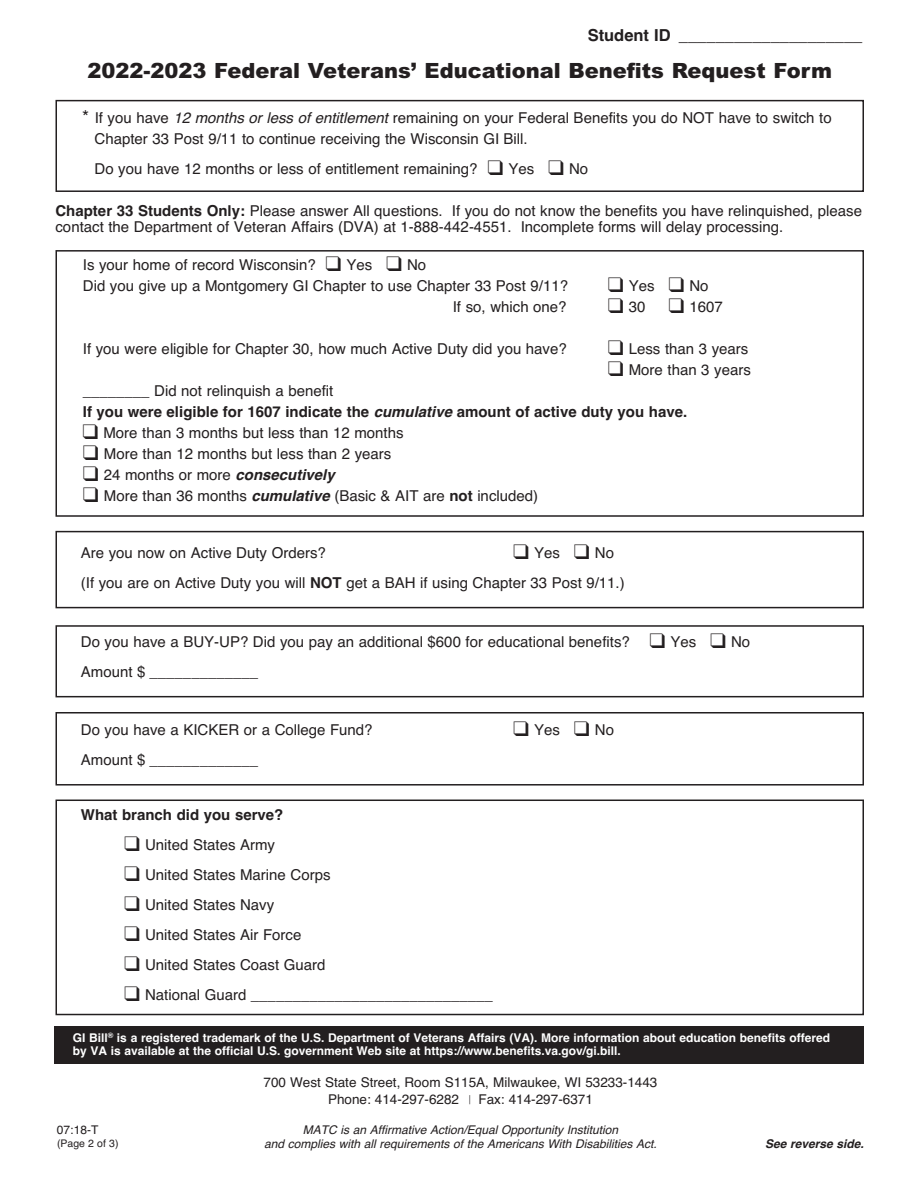
<style>
.page{position:relative;width:918px;height:1188px;background:#fff}
.page>*{position:absolute;margin:0;border:0;box-sizing:border-box;transform-origin:0 0}
.t1{font:900 21px "Arial";color:#231f20}
.t2{font:700 16.5px "Helvetica";color:#231f20}
.t3{font:15px/21px "Helvetica";color:#231f20}
.t4{font:700 15px/21px "Helvetica";color:#231f20}
.t5{font:13.5px/16.5px "Helvetica";color:#231f20;text-align:center}
.t6{font:700 12px/13.5px "Helvetica";color:#fff}
.t7{font:italic 12px/14.4px "Helvetica";color:#231f20;text-align:center}
.t8{font:italic 700 12px "Helvetica";color:#231f20}
.t9{font:12px "Helvetica";color:#231f20}
.t10{font:10.5px "Helvetica";color:#231f20}
.s1{font-size:18px}
.s2{font-style:italic}
.s3{font-weight:700}
.s4{font-weight:400}
.s5{font-weight:700;font-style:italic}
.s6{font-family:"Courier";font-size:9px}
</style>
<div class="page">
<div style="left:54px;top:1026px;width:810px;height:38px;background:#231f20"></div>
<div style="left:56px;top:100px;width:808px;height:92px;border:2px solid #231f20"></div>
<div style="left:56px;top:250px;width:808px;height:267px;border:2px solid #231f20"></div>
<div style="left:56px;top:531px;width:808px;height:77px;border:2px solid #231f20"></div>
<div style="left:56px;top:625px;width:808px;height:72px;border:2px solid #231f20"></div>
<div style="left:56px;top:712px;width:808px;height:74px;border:2px solid #231f20"></div>
<div style="left:56px;top:800px;width:808px;height:215px;border:2px solid #231f20"></div>
<p class="t2" style="left:588px;top:26px;width:276px">student ID ____________________</p>
<h1 class="t1" style="left:87px;top:59px;width:746px">2022-2023 Federal Veterans’ Educational Benefits Request Form</h1>
<p class="t3" style="left:95px;top:107px;width:739px;text-indent:-12px"><span class="s1">*</span> If you have <span class="s2">12 months or less of entitlement</span> remaining on your Federal Benefits you do NOT have to switch to<br>Chapter 33 Post 9/11 to continue receiving the Wisconsin GI Bill.</p>
<p class="t3" style="left:95px;top:158px;width:495px">Do you have 12 months or less of entitlement remaining? ❑ Yes ❑ No</p>
<p class="t3" style="left:55px;top:202px;width:808px;line-height:16.5px"><span class="s3">Chapter 33 students Only:</span> Please answer All questions. If you do not know the benefits you have relinquished, please contact the Department of Veteran Affairs (DVA) at 1-888-442-4551. Incomplete forms will delay processing.</p>
<p class="t3" style="left:83px;top:254px;width:487px">Is your home of record Wisconsin? ❑ Yes ❑ No<br>Did you give up a Montgomery GI Chapter to use Chapter 33 Post 9/11?</p>
<p class="t3" style="left:608px;top:275px;width:102px">❑ Yes ❑ No</p>
<p class="t3" style="left:453px;top:296px;width:115px">If so, which one?</p>
<p class="t3" style="left:608px;top:296px;width:116px">❑ 30 ❑ 1607</p>
<p class="t3" style="left:83px;top:338px;width:485px">If you were eligible for Chapter 30, how much Active Duty did you have?</p>
<p class="t3" style="left:608px;top:338px;width:142px">❑ Less than 3 years</p>
<p class="t3" style="left:608px;top:359px;width:145px">❑ More than 3 years</p>
<p class="t4" style="left:83px;top:380px;width:606px"><span class="s4">________ Did not relinquish a benefit<br></span>If you were eligible for 1607 indicate the <span class="s2">cumulative</span> amount of active duty you have.</p>
<p class="t3" style="left:82px;top:422px;width:323px">❑ More than 3 months but less than 12 months</p>
<p class="t3" style="left:83px;top:443px;width:310px">❑ More than 12 months but less than 2 years</p>
<p class="t3" style="left:83px;top:464px;width:253px">❑ 24 months or more <span class="s5">consecutively</span></p>
<p class="t3" style="left:83px;top:485px;width:457px">❑ More than 36 months <span class="s5">cumulative</span> (Basic &amp; AIT are <span class="s3">not</span> included)</p>
<p class="t3" style="left:81px;top:538px;width:545px;line-height:30px;text-indent:432px">❑ Yes ❑ No (If you are on Active Duty you will <span class="s3">NOt</span> get a BAH if using Chapter 33 Post 9/11.)</p>
<p class="t3" style="left:81px;top:542px;width:247px">Are you now on Active Duty Orders?</p>
<p class="t3" style="left:81px;top:627px;width:671px;line-height:30px">Do you have a BUY-UP? Did you pay an additional $600 for educational benefits? ❑ Yes ❑ No<br>Amount $ _____________</p>
<p class="t3" style="left:81px;top:719px;width:293px">Do you have a kICkER or a College Fund?</p>
<p class="t3" style="left:513px;top:719px;width:102px">❑ Yes ❑ No</p>
<p class="t3" style="left:81px;top:749px;width:179px">Amount $ _____________</p>
<p class="t4" style="left:81px;top:804px;width:204px">What branch did you serve?</p>
<p class="t3" style="left:124px;top:834px;width:153px">❑ United States Army</p>
<p class="t3" style="left:124px;top:864px;width:208px">❑ United States Marine Corps</p>
<p class="t3" style="left:124px;top:894px;width:152px">❑ United States Navy</p>
<p class="t3" style="left:124px;top:924px;width:179px">❑ United States Air Force</p>
<p class="t3" style="left:124px;top:954px;width:203px">❑ United States Coast Guard</p>
<p class="t3" style="left:124px;top:984px;width:370px">❑ National Guard _____________________________</p>
<p class="t6" style="left:73px;top:1031px;width:759px">GI Bill<sup>®</sup> is a registered trademark of the U.s. Department of Veterans affairs (Va). More information about education benefits offered by Va is available at the official U.s. government Web site at https://www.benefits.va.gov/gi.bill.</p>
<p class="t9" style="left:57px;top:1123px;width:43px">07:18-T</p>
<p class="t10" style="left:57px;top:1138px;width:63px">(Page 2 of 3)</p>
<p class="t5" style="left:264px;top:1074px;width:395px">700 West State Street, Room S115A, Milwaukee, WI 53233-1443<br>Phone: 414-297-6282 <span class="s6">|</span> Fax: 414-297-6371</p>
<p class="t7" style="left:264px;top:1123px;width:394px">MATC is an Affirmative Action/Equal Opportunity Institution<br>and complies with all requirements of the Americans With Disabilities Act.</p>
<p class="t8" style="left:765px;top:1136px;width:100px">See reverse side.</p>
</div>
